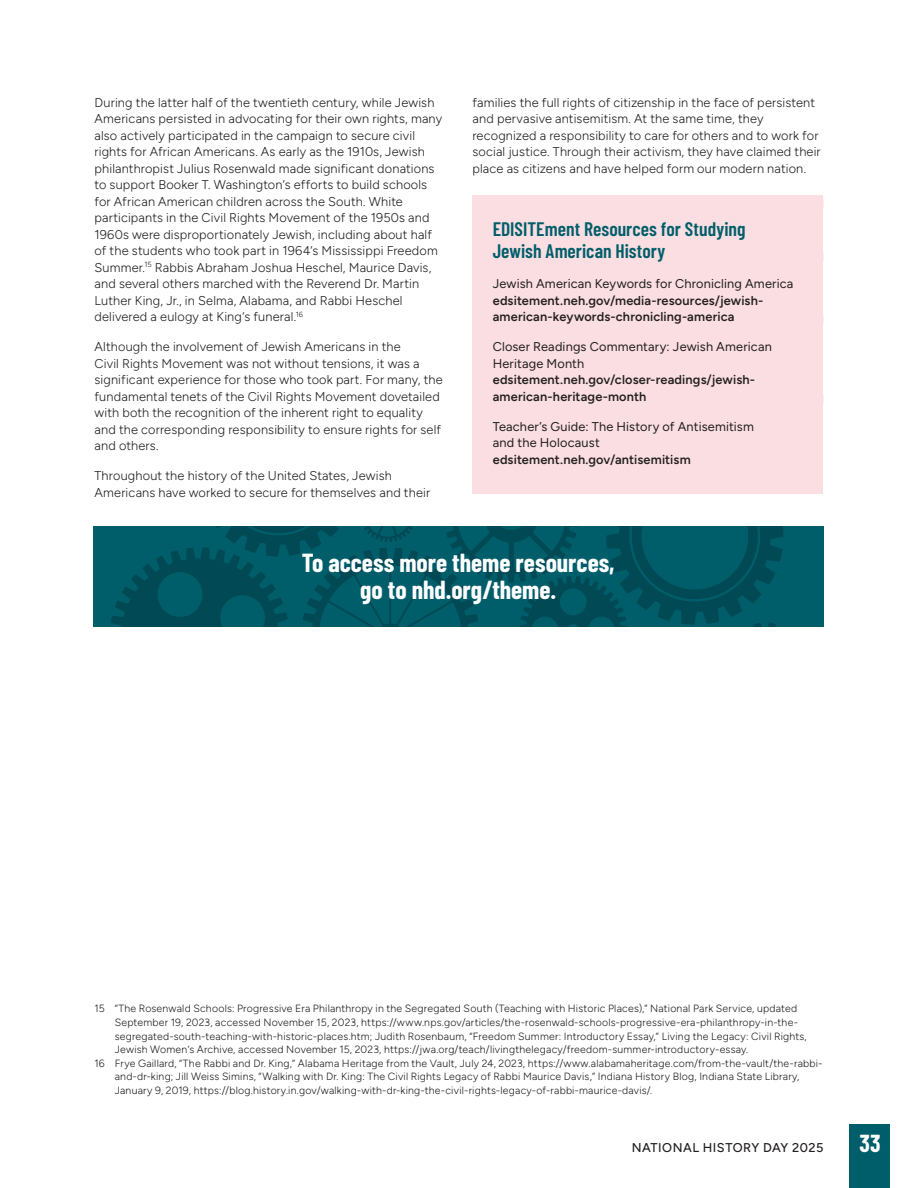
<style>
.page{position:relative;width:918px;height:1188px;background:#fff}
.page>*{position:absolute;margin:0;border:0;box-sizing:border-box;transform-origin:0 0}
.t1{font:700 25.5px/27px "Barlow Condensed";color:#fff;text-align:center}
.t2{font:700 24px "Barlow Condensed";color:#fff}
.t3{font:600 19.5px/22.5px "Barlow Condensed";color:#005e6b}
.t4{font:300 12.75px/16.5px "Figtree";letter-spacing:.01em;color:#231f20}
.t5{font:600 12.75px/16.5px "Figtree";letter-spacing:.015em;color:#231f20}
.t6{font:12.75px/16.5px "Figtree";letter-spacing:.015em;color:#231f20}
.t7{font:500 12.75px "Figtree";letter-spacing:.04em;color:#231f20}
.t8{font:300 10.5px/13.5px "Figtree";letter-spacing:.02em;color:#231f20}
.s1{font-weight:400}
.s2{font-weight:600}
</style>
<div class="page">
<div style="left:850px;top:1124px;width:40px;height:64px;background:#005e6b"></div>
<div style="left:472px;top:196px;width:352px;height:93px;background:#fadee1"></div>
<div style="left:472px;top:256px;width:352px;height:95px;background:#fadee1"></div>
<div style="left:472px;top:319px;width:352px;height:112px;background:#fadee1"></div>
<div style="left:472px;top:398px;width:352px;height:96px;background:#fadee1"></div>
<div style="left:93px;top:526px;width:731px;height:101px;background:#005e6b"></div>
<svg style="left:111px;top:526px;width:672px;height:101px"></svg>
<p class="t4" style="left:94px;top:94px;width:349px">During the latter half of the twentieth century, while Jewish Americans persisted in advocating for their own rights, many also actively participated in the campaign to secure civil rights for African Americans. As early as the 1910s, Jewish philanthropist Julius Rosenwald made significant donations to support Booker T. Washington’s efforts to build schools for African American children across the South. White participants in the Civil Rights Movement of the 1950s and 1960s were disproportionately Jewish, including about half of the students who took part in 1964’s Mississippi Freedom Summer.<sup>15</sup> Rabbis Abraham Joshua Heschel, Maurice Davis, and several others marched with the Reverend Dr. Martin Luther King, Jr., in Selma, Alabama, and Rabbi Heschel delivered a eulogy at King’s funeral.<sup>16</sup></p>
<p class="t4" style="left:94px;top:338px;width:350px">Although the involvement of Jewish Americans in the<br>Civil Rights Movement was not without tensions, it was a significant experience for those who took part. For many, the fundamental tenets of the Civil Rights Movement dovetailed with both the recognition of the inherent right to equality and the corresponding responsibility to ensure rights for self and others.</p>
<p class="t4" style="left:94px;top:467px;width:337px">Throughout the history of the United States, Jewish<br>Americans have worked to secure for themselves and their</p>
<p class="t4" style="left:472px;top:94px;width:350px">families the full rights of citizenship in the face of persistent and pervasive antisemitism. At the same time, they recognized a responsibility to care for others and to work for social justice. Through their activism, they have claimed their place as citizens and have helped form our modern nation.</p>
<h4 class="t3" style="left:493px;top:216px;width:254px">EDISITEment Resources for Studying<br>Jewish American History</h4>
<p class="t5" style="left:493px;top:275px;width:302px"><span class="s1">Jewish American Keywords for Chronicling America </span>edsitement.neh.gov/media-resources/jewish&shy;american-keywords-chronicling-america</p>
<p class="t5" style="left:493px;top:338px;width:281px"><span class="s1">Closer Readings Commentary: Jewish American Heritage Month </span>edsitement.neh.gov/closer-readings/jewish&shy;american-heritage-month</p>
<p class="t6" style="left:493px;top:418px;width:263px">Teacher’s Guide: The History of Antisemitism and the Holocaust <span class="s2">edsitement.neh.gov/antisemitism</span></p>
<p class="t1" style="left:302px;top:548px;width:314px">To access more theme resources, go to nhd.org/theme.</p>
<p class="t8" style="left:115px;top:1002px;width:694px;text-indent:-20px">15 “The Rosenwald Schools: Progressive Era Philanthropy in the Segregated South (Teaching with Historic Places),” National Park Service, updated September 19, 2023, accessed November 15, 2023, https://www.nps.gov/articles/the-rosenwald-schools-progressive-era-philanthropy-in-the&shy;segregated-south-teaching-with-historic-places.htm; Judith Rosenbaum, “Freedom Summer: Introductory Essay,” Living the Legacy: Civil Rights, Jewish Women’s Archive, accessed November 15, 2023, https://jwa.org/teach/livingthelegacy/freedom-summer-introductory-essay.</p>
<p class="t8" style="left:115px;top:1056px;width:709px;text-indent:-20px">16 Frye Gaillard, “The Rabbi and Dr. King,” Alabama Heritage from the Vault, July 24, 2023, https://www.alabamaheritage.com/from-the-vault/the-rabbi&shy;and-dr-king; Jill Weiss Simins, “Walking with Dr. King: The Civil Rights Legacy of Rabbi Maurice Davis,” Indiana History Blog, Indiana State Library,<br>January 9, 2019, https://blog.history.in.gov/walking-with-dr-king-the-civil-rights-legacy-of-rabbi-maurice-davis/.</p>
<p class="t7" style="left:632px;top:1140px;width:193px">NATIONAL HISTORY DAY 2025</p>
<h2 class="t2" style="left:859px;top:1126px;width:23px">33</h2>
</div>
